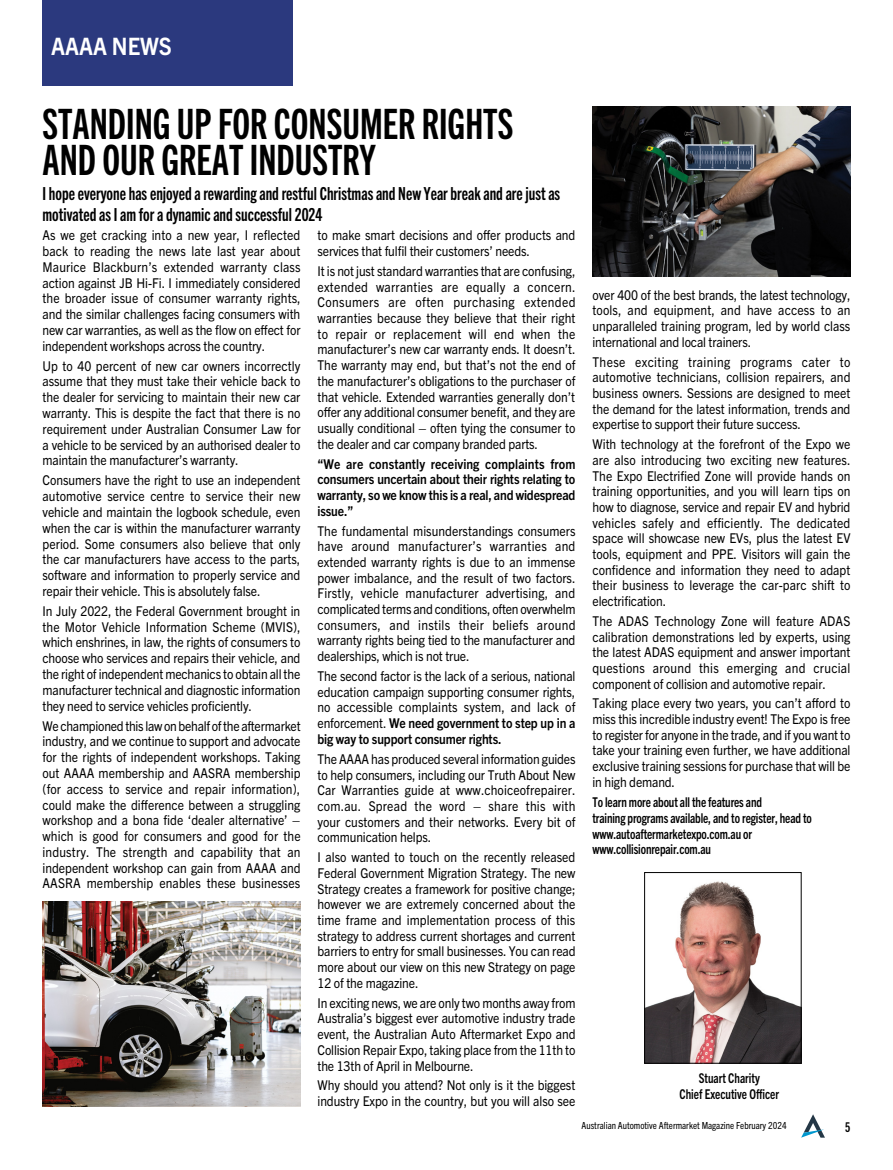
<style>
.page{position:relative;width:893px;height:1170px;background:#fff}
.page>*{position:absolute;margin:0;border:0;box-sizing:border-box;transform-origin:0 0}
.Heads_-_update{font:42px/36px "Trade Gothic Next LT Pro Bd Cm";color:#000}
.t1{font:700 24px "Trade Gothic Next LT Pro";color:#fff;scale:.9 1}
.Sub_Heads_-_update{font:18px/21px "Trade Gothic Next LT Pro Bd Cm";color:#000}
.Body_Copy_-_update{font:13.5px/15.8px "Trade Gothic Next LT Pro";letter-spacing:-.01em;color:#000;text-align:justify;scale:.9 1}
.Contact_-_update{font:700 condensed 13.5px/15.8px "Trade Gothic Next LT Pro";letter-spacing:-.01em;color:#000;scale:.9 1}
.Body_Copy_-_update-2{font:700 13.5px/15.8px "Trade Gothic Next LT Pro";letter-spacing:-.01em;color:#000;text-align:justify;scale:.9 1}
.t2{font:13.5px "Trade Gothic Next LT Pro Bd Cm";color:#000}
.t3{font:condensed 9.75px "Trade Gothic Next LT Pro";color:#000}
.s1{font-weight:700}
</style>
<div class="page">
<div style="left:43px;top:0;width:250px;height:85px;background:#2b397e"></div>
<svg style="left:801px;top:1114px;width:24px;height:23px"></svg>
<img style="left:592px;top:106px;width:258px;height:170px">
<img style="left:43px;top:901px;width:257px;height:205px">
<img style="left:646px;top:881px;width:153px;height:180px">
<div style="left:644px;top:872px;width:157px;height:191px;border:1px solid #000"></div>
<p class="t1" style="left:51px;top:29px;width:136px">AAAA NEWS</p>
<p class="Heads_-_update" style="left:43px;top:103px;width:472px">STANDING UP FOR CONSUMER RIGHTS<br>AND OUR GREAT INDUSTRY</p>
<p class="Sub_Heads_-_update" style="left:43px;top:182px;width:519px">I hope everyone has enjoyed a rewarding and restful Christmas and New Year break and are just as motivated as I am for a dynamic and successful 2024</p>
<p class="Body_Copy_-_update" style="left:43px;top:226px;width:288px">As we get cracking into a new year, I reflected back to reading the news late last year about Maurice Blackburn’s extended warranty class action against JB Hi-Fi. I immediately considered the broader issue of consumer warranty rights, and the similar challenges facing consumers with new car warranties, as well as the flow on effect for independent workshops across the country.</p>
<p class="Body_Copy_-_update" style="left:43px;top:357px;width:288px">Up to 40 percent of new car owners incorrectly assume that they must take their vehicle back to the dealer for servicing to maintain their new car warranty. This is despite the fact that there is no requirement under Australian Consumer Law for a vehicle to be serviced by an authorised dealer to maintain the manufacturer’s warranty.</p>
<p class="Body_Copy_-_update" style="left:43px;top:471px;width:288px">Consumers have the right to use an independent automotive service centre to service their new vehicle and maintain the logbook schedule, even when the car is within the manufacturer warranty period. Some consumers also believe that only the car manufacturers have access to the parts, software and information to properly service and repair their vehicle. This is absolutely false.</p>
<p class="Body_Copy_-_update" style="left:43px;top:602px;width:288px">In July 2022, the Federal Government brought in the Motor Vehicle Information Scheme (MVIS), which enshrines, in law, the rights of consumers to choose who services and repairs their vehicle, and the right of independent mechanics to obtain all the manufacturer technical and diagnostic information they need to service vehicles proficiently.</p>
<p class="Body_Copy_-_update" style="left:43px;top:717px;width:288px">We championed this law on behalf of the aftermarket industry, and we continue to support and advocate for the rights of independent workshops. Taking out AAAA membership and AASRA membership (for access to service and repair information), could make the difference between a struggling workshop and a bona fide ‘dealer alternative’ – which is good for consumers and good for the industry. The strength and capability that an independent workshop can gain from AAAA and AASRA membership enables these businesses</p>
<p class="Body_Copy_-_update" style="left:317px;top:226px;width:288px">to make smart decisions and offer products and services that fulfil their customers’ needs.</p>
<p class="Body_Copy_-_update" style="left:317px;top:262px;width:288px">It is not just standard warranties that are confusing, extended warranties are equally a concern.<br>Consumers are often purchasing extended warranties because they believe that their right to repair or replacement will end when the manufacturer’s new car warranty ends. It doesn’t.<br>The warranty may end, but that’s not the end of the manufacturer’s obligations to the purchaser of that vehicle. Extended warranties generally don’t offer any additional consumer benefit, and they are usually conditional – often tying the consumer to the dealer and car company branded parts.</p>
<p class="Body_Copy_-_update-2" style="left:317px;top:455px;width:288px">“We are constantly receiving complaints from consumers uncertain about their rights relating to warranty, so we know this is a real, and widespread issue.”</p>
<p class="Body_Copy_-_update" style="left:317px;top:522px;width:288px">The fundamental misunderstandings consumers have around manufacturer’s warranties and extended warranty rights is due to an immense power imbalance, and the result of two factors.<br>Firstly, vehicle manufacturer advertising, and complicated terms and conditions, often overwhelm consumers, and instils their beliefs around warranty rights being tied to the manufacturer and dealerships, which is not true.</p>
<p class="Body_Copy_-_update" style="left:317px;top:667px;width:288px">The second factor is the lack of a serious, national education campaign supporting consumer rights, no accessible complaints system, and lack of enforcement. <span class="s1">We need government to step up in a big way to support consumer rights.</span></p>
<p class="Body_Copy_-_update" style="left:317px;top:750px;width:288px">The AAAA has produced several information guides to help consumers, including our Truth About New Car Warranties guide at www.choiceofrepairer. com.au. Spread the word – share this with your customers and their networks. Every bit of communication helps.</p>
<p class="Body_Copy_-_update" style="left:317px;top:848px;width:288px">I also wanted to touch on the recently released Federal Government Migration Strategy. The new Strategy creates a framework for positive change; however we are extremely concerned about the time frame and implementation process of this strategy to address current shortages and current barriers to entry for small businesses. You can read more about our view on this new Strategy on page 12 of the magazine.</p>
<p class="Body_Copy_-_update" style="left:317px;top:993px;width:288px">In exciting news, we are only two months away from Australia’s biggest ever automotive industry trade event, the Australian Auto Aftermarket Expo and Collision Repair Expo, taking place from the 11th to the 13th of April in Melbourne.</p>
<p class="Body_Copy_-_update" style="left:317px;top:1076px;width:288px">Why should you attend? Not only is it the biggest industry Expo in the country, but you will also see</p>
<p class="Body_Copy_-_update" style="left:592px;top:286px;width:288px">over 400 of the best brands, the latest technology, tools, and equipment, and have access to an unparalleled training program, led by world class international and local trainers.</p>
<p class="Body_Copy_-_update" style="left:592px;top:353px;width:288px">These exciting training programs cater to automotive technicians, collision repairers, and business owners. Sessions are designed to meet the demand for the latest information, trends and expertise to support their future success.</p>
<p class="Body_Copy_-_update" style="left:592px;top:435px;width:288px">With technology at the forefront of the Expo we are also introducing two exciting new features.<br>The Expo Electrified Zone will provide hands on training opportunities, and you will learn tips on how to diagnose, service and repair EV and hybrid vehicles safely and efficiently. The dedicated space will showcase new EVs, plus the latest EV tools, equipment and PPE. Visitors will gain the confidence and information they need to adapt their business to leverage the car-parc shift to electrification.</p>
<p class="Body_Copy_-_update" style="left:592px;top:612px;width:288px">The ADAS Technology Zone will feature ADAS calibration demonstrations led by experts, using the latest ADAS equipment and answer important questions around this emerging and crucial component of collision and automotive repair.</p>
<p class="Body_Copy_-_update" style="left:592px;top:694px;width:288px">Taking place every two years, you can’t afford to miss this incredible industry event! The Expo is free to register for anyone in the trade, and if you want to take your training even further, we have additional exclusive training sessions for purchase that will be in high demand.</p>
<p class="Contact_-_update" style="left:592px;top:793px;width:245px">To learn more about all the features and<br>training programs available, and to register, head to www.autoaftermarketexpo.com.au or www.collisionrepair.com.au</p>
<p class="Contact_-_update" style="left:699px;top:1069px;width:70px">Stuart Charity</p>
<p class="Contact_-_update" style="left:679px;top:1085px;width:112px">Chief Executive Officer</p>
<p class="t3" style="left:581px;top:1118px;width:207px">Australian Automotive Aftermarket Magazine February 2024</p>
<p class="t2" style="left:845px;top:1117px;width:7px">5</p>
</div>
